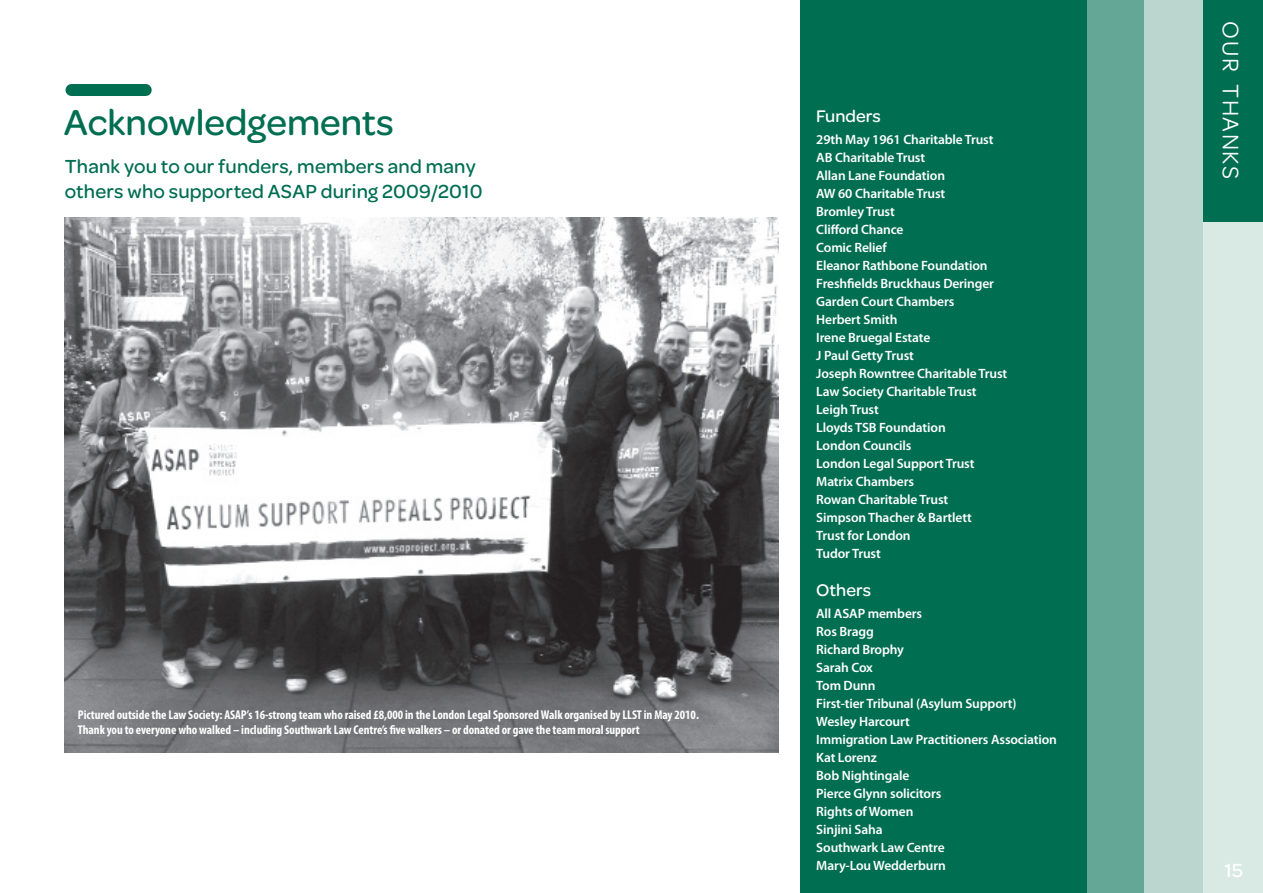
<style>
.page{position:relative;width:1263px;height:893px;background:#fff}
.page>*{position:absolute;margin:0;border:0;box-sizing:border-box;transform-origin:0 0}
.t1{font:500 38.25px "Omnes";color:#006e51}
.t2{font:24px "Omnes";letter-spacing:.065em;color:#fff}
.t3{font:500 20.25px/25.3px "Omnes";letter-spacing:.01em;color:#006e51}
.t4{font:500 20.25px "Omnes";color:#fff}
.t5{font:500 18px "Omnes";color:#fff}
.t6{font:600 13.5px/18px "Myriad Pro";letter-spacing:-.01em;color:#fff}
.t7{font:700 condensed 12.75px/14.2px "Myriad Pro";letter-spacing:-.005em;color:#fff}
</style>
<div class="page">
<div style="left:1084px;top:0;width:60px;height:893px;background:#64a796"></div>
<div style="left:1144px;top:0;width:59px;height:893px;background:#bad6ce"></div>
<div style="left:1203px;top:0;width:60px;height:893px;background:#d9eae5"></div>
<div style="left:1203px;top:0;width:60px;height:222px;background:#006e51"></div>
<div style="left:71px;top:84px;width:75px;height:12px;background:#006e51"></div>
<img style="left:65px;top:217px;width:713px;height:536px">
<div style="left:800px;top:0;width:286px;height:893px;background:#006e51"></div>
<h1 class="t1" style="left:64px;top:101px;width:332px">Acknowledgements</h1>
<h3 class="t3" style="left:65px;top:154px;width:419px">Thank you to our funders, members and many others who supported ASAP during 2009/2010</h3>
<p class="t7" style="left:78px;top:708px;width:622px">Pictured outside the Law Society: ASAP’s 16-strong team who raised £8,000 in the London Legal Sponsored Walk organised by LLST in May 2010.<br>Thank you to everyone who walked – including Southwark Law Centre’s five walkers – or donated or gave the team moral support</p>
<h3 class="t5" style="left:816px;top:106px;width:66px">Funders</h3>
<p class="t6" style="left:816px;top:130px;width:193px">29th May 1961 Charitable Trust<br>AB Charitable Trust<br>Allan Lane Foundation<br>AW 60 Charitable Trust<br>Bromley Trust<br>Clifford Chance<br>Comic Relief<br>Eleanor Rathbone Foundation<br>Freshfields Bruckhaus Deringer<br>Garden Court Chambers<br>Herbert Smith<br>Irene Bruegal Estate<br>J Paul Getty Trust<br>Joseph Rowntree Charitable Trust<br>Law Society Charitable Trust<br>Leigh Trust<br>Lloyds TSB Foundation<br>London Councils<br>London Legal Support Trust<br>Matrix Chambers<br>Rowan Charitable Trust<br>Simpson Thacher &amp; Bartlett<br>Trust for London<br>Tudor Trust</p>
<h3 class="t5" style="left:816px;top:579px;width:56px">Others</h3>
<p class="t6" style="left:816px;top:604px;width:242px">All ASAP members<br>Ros Bragg<br>Richard Brophy<br>Sarah Cox<br>Tom Dunn<br>First-tier Tribunal (Asylum Support)<br>Wesley Harcourt<br>Immigration Law Practitioners Association<br>Kat Lorenz<br>Bob Nightingale<br>Pierce Glynn solicitors<br>Rights of Women<br>Sinjini Saha<br>Southwark Law Centre<br>Mary-Lou Wedderburn</p>
<h2 class="t2" style="left:1244px;top:21px;width:159px;rotate:90deg">our thanks</h2>
<h3 class="t4" style="left:1224px;top:859px;width:20px">15</h3>
</div>
